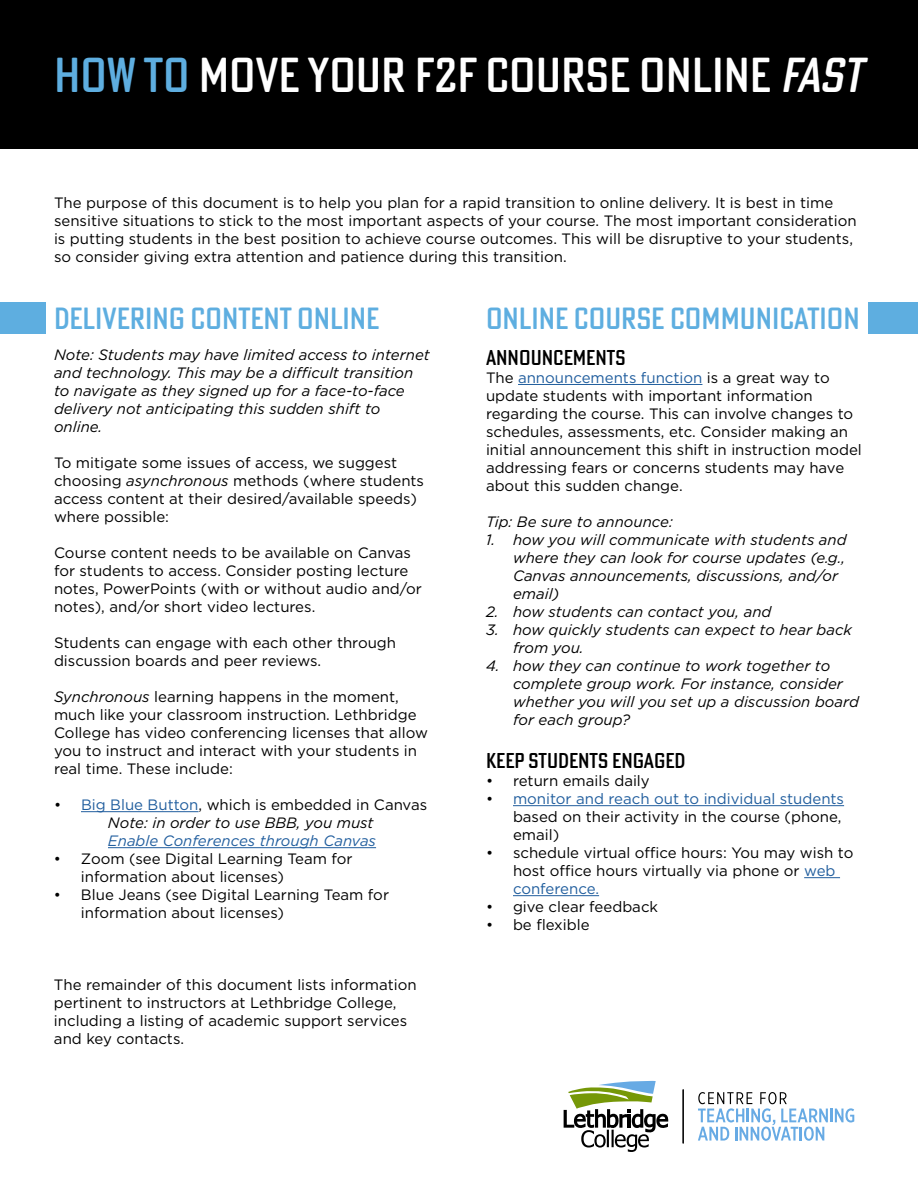
<style>
.page{position:relative;width:918px;height:1188px;background:#fff}
.page>*{position:absolute;margin:0;border:0;box-sizing:border-box;transform-origin:0 0}
.t1{font:500 48px "Poster Gothic Round Cond ATF";color:#fff}
.t2{font:500 30px "Poster Gothic Round Cond ATF";color:#5eaee0}
.t3{font:500 21px "Poster Gothic Round Cond ATF";color:#000}
.t4{font:15px/18px "Gotham";color:#000}
.t5{font:italic 15px/18px "Gotham";color:#000}
.t6{font:italic 15px "Gotham";color:#215e9e}
.s1{color:#5eaee0}
.s2{font-style:italic}
.s3{font-style:normal}
.s4{font-style:normal;color:#215e9e}
.s5{color:#215e9e}
</style>
<div class="page">
<div style="left:0;top:0;width:918px;height:148px;background:#000"></div>
<hr style="left:81px;top:811px;width:118px;height:1px;background:#215e9e">
<hr style="left:108px;top:847px;width:268px;height:1px;background:#215e9e">
<hr style="left:518px;top:384px;width:184px;height:1px;background:#215e9e">
<hr style="left:513px;top:805px;width:331px;height:1px;background:#215e9e">
<hr style="left:804px;top:877px;width:36px;height:1px;background:#215e9e">
<hr style="left:513px;top:895px;width:86px;height:1px;background:#215e9e">
<div style="left:0;top:303px;width:45px;height:31px;background:#5eaee0"></div>
<div style="left:868px;top:303px;width:50px;height:31px;background:#5eaee0"></div>
<svg style="left:564px;top:1080px;width:104px;height:72px"></svg>
<hr style="left:683px;top:1089px;width:1px;height:55px;background:#000">
<svg style="left:698px;top:1092px;width:156px;height:49px"></svg>
<h1 class="t1" style="left:54px;top:44px;width:820px"><span class="s1">HOW TO</span> MOVE YOUR F2F COURSE ONLINE <span class="s2">Fast</span></h1>
<p class="t4" style="left:54px;top:194px;width:804px">The purpose of this document is to help you plan for a rapid transition to online delivery. It is best in time sensitive situations to stick to the most important aspects of your course. The most important consideration is putting students in the best position to achieve course outcomes. This will be disruptive to your students, so consider giving extra attention and patience during this transition.</p>
<h2 class="t2" style="left:54px;top:299px;width:327px">DELIVERING CONTENT ONLINE</h2>
<h2 class="t2" style="left:486px;top:299px;width:375px">ONLINE COURSE COMMUNICATION</h2>
<p class="t5" style="left:54px;top:346px;width:377px">Note: Students may have limited access to internet and technology. This may be a difficult transition to navigate as they signed up for a face-to-face delivery not anticipating this sudden shift to online.</p>
<p class="t4" style="left:54px;top:454px;width:372px">To mitigate some issues of access, we suggest choosing <span class="s2">asynchronous</span> methods (where students access content at their desired/available speeds) where possible:</p>
<p class="t4" style="left:54px;top:544px;width:370px">Course content needs to be available on Canvas for students to access. Consider posting lecture notes, PowerPoints (with or without audio and/or notes), and/or short video lectures.</p>
<p class="t4" style="left:54px;top:634px;width:344px">Students can engage with each other through discussion boards and peer reviews.</p>
<p class="t4" style="left:54px;top:688px;width:375px"><span class="s2">Synchronous</span> learning happens in the moment, much like your classroom instruction. Lethbridge College has video conferencing licenses that allow you to instruct and interact with your students in real time. These include:</p>
<p class="t5" style="left:54px;top:796px;width:375px;text-align:center"><span class="s3">•</span> <span class="s4">Big Blue Button</span><span class="s3">, which is embedded in Canvas<br></span>Note: in order to use BBB, you must</p>
<p class="t6" style="left:108px;top:831px;width:270px">Enable Conferences through Canvas</p>
<p class="t4" style="left:81px;top:850px;width:273px;text-indent:-27px">• Zoom (see Digital Learning Team for information about licenses)</p>
<p class="t4" style="left:81px;top:886px;width:310px;text-indent:-27px">• Blue Jeans (see Digital Learning Team for information about licenses)</p>
<h3 class="t3" style="left:486px;top:344px;width:141px">ANNOUNCEMENTS</h3>
<p class="t4" style="left:486px;top:368px;width:377px">The <span class="s5">announcements function</span> is a great way to update students with important information regarding the course. This can involve changes to schedules, assessments, etc. Consider making an initial announcement this shift in instruction model addressing fears or concerns students may have about this sudden change.</p>
<p class="t5" style="left:486px;top:512px;width:188px">Tip: Be sure to announce:</p>
<p class="t5" style="left:513px;top:530px;width:335px;text-indent:-27px">1. how you will communicate with students and where they can look for course updates (e.g., Canvas announcements, discussions, and/or email)</p>
<p class="t5" style="left:486px;top:602px;width:287px">2. how students can contact you, and</p>
<p class="t5" style="left:513px;top:620px;width:341px;text-indent:-27px">3. how quickly students can expect to hear back from you.</p>
<p class="t5" style="left:513px;top:656px;width:347px;text-indent:-27px">4. how they can continue to work together to complete group work. For instance, consider whether you will you set up a discussion board for each group?</p>
<h3 class="t3" style="left:486px;top:747px;width:201px">KEEP STUDENTS ENGAGED</h3>
<p class="t4" style="left:486px;top:772px;width:165px">• return emails daily</p>
<p class="t4" style="left:513px;top:790px;width:333px;text-indent:-27px">• <span class="s5">monitor and reach out to individual students </span>based on their activity in the course (phone, email)</p>
<p class="t4" style="left:513px;top:844px;width:342px;text-indent:-27px">• schedule virtual office hours: You may wish to host office hours virtually via phone or <span class="s5">web conference.</span></p>
<p class="t4" style="left:486px;top:898px;width:174px">• give clear feedback</p>
<p class="t4" style="left:486px;top:916px;width:105px">• be flexible</p>
<p class="t4" style="left:54px;top:976px;width:364px">The remainder of this document lists information pertinent to instructors at Lethbridge College, including a listing of academic support services and key contacts.</p>
</div>
